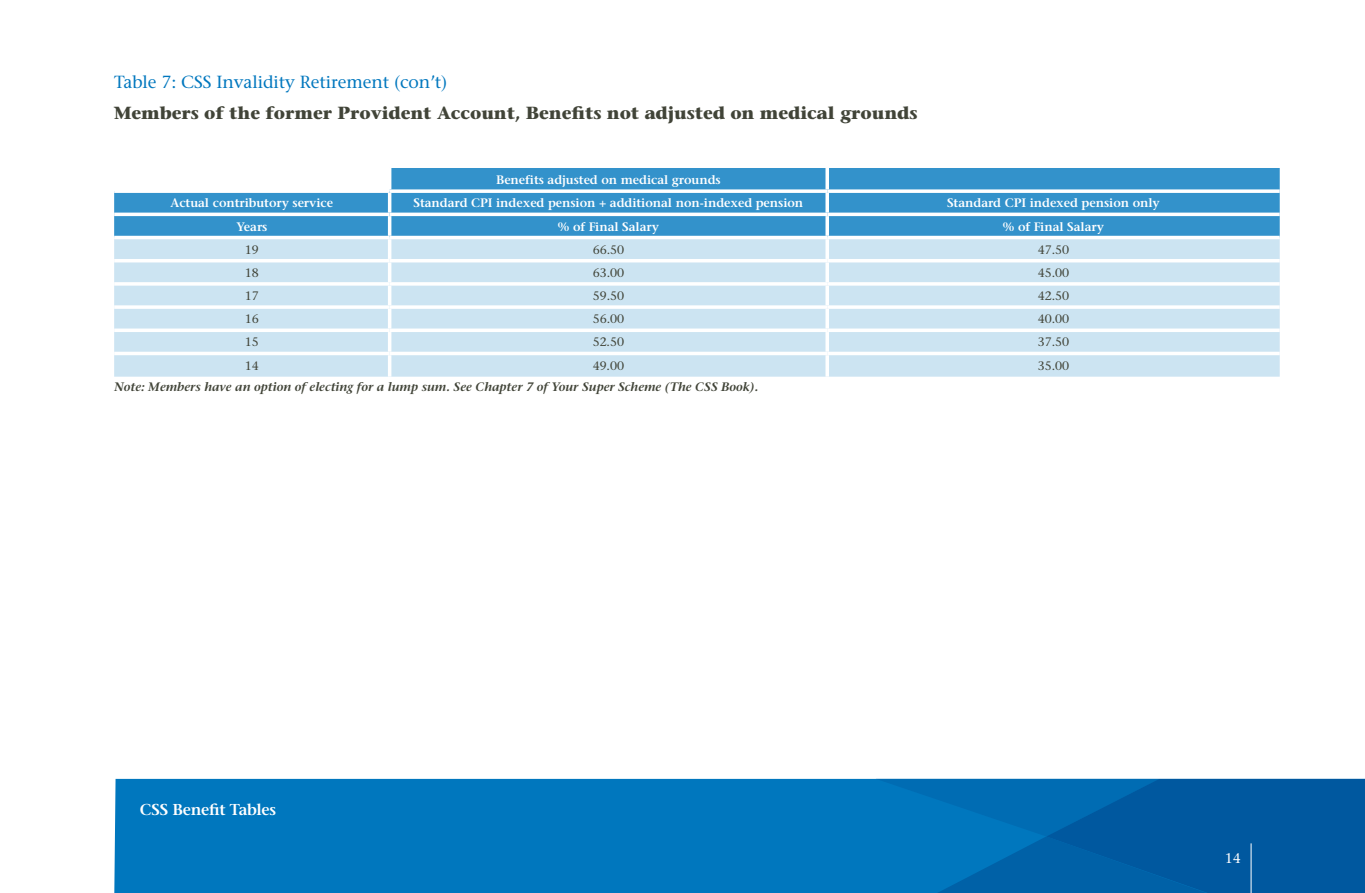
<style>
.page{position:relative;width:1365px;height:893px;background:#fff}
.page>*{position:absolute;margin:0;border:0;box-sizing:border-box;transform-origin:0 0}
.t1{font:700 17.5px "Stone Serif";letter-spacing:-.005em;color:#414438}
.t2{font:17.5px "Stone Serif";letter-spacing:-.005em;color:#0077be}
.t3{font:600 15.75px "Stone Serif";letter-spacing:-.015em;color:#fff}
.t4{font:14px "Stone Serif";color:#fff}
.t5{font:600 12.25px "Stone Serif";letter-spacing:-.005em;color:#fff}
.t6{font:italic 600 12.25px "Stone Serif";letter-spacing:-.005em;color:#414438}
.t7{font:12.25px "Stone Serif";letter-spacing:-.005em;color:#414438}
</style>
<div class="page">
<div style="left:114px;top:779px;width:761px;height:114px;background:#0077be"></div>
<svg style="left:875px;top:779px;width:489px;height:114px"></svg>
<hr style="left:1250px;top:843px;width:1px;height:50px;background:#fff">
<svg style="left:114px;top:168px;width:1165px;height:68px;fill:#3392cb"></svg>
<div style="left:114px;top:239px;width:1165px;height:138px;background:#cce4f2"></div>
<hr style="left:388px;top:168px;width:3px;height:21px;background:#fff">
<svg style="left:825px;top:168px;width:4px;height:21px"></svg>
<svg style="left:114px;top:189px;width:275px;height:4px"></svg>
<svg style="left:389px;top:189px;width:438px;height:4px"></svg>
<hr style="left:388px;top:193px;width:3px;height:20px;background:#fff">
<svg style="left:827px;top:189px;width:452px;height:4px"></svg>
<svg style="left:825px;top:193px;width:4px;height:20px"></svg>
<hr style="left:114px;top:213px;width:275px;height:3px;background:#fff">
<hr style="left:389px;top:213px;width:438px;height:3px;background:#fff">
<hr style="left:388px;top:216px;width:3px;height:20px;background:#fff">
<hr style="left:827px;top:213px;width:452px;height:3px;background:#fff">
<svg style="left:825px;top:216px;width:4px;height:20px"></svg>
<hr style="left:388px;top:239px;width:3px;height:20px;background:#fff">
<svg style="left:825px;top:239px;width:4px;height:20px"></svg>
<hr style="left:114px;top:259px;width:275px;height:3px;background:#fff">
<hr style="left:389px;top:259px;width:438px;height:3px;background:#fff">
<hr style="left:388px;top:262px;width:3px;height:20px;background:#fff">
<hr style="left:827px;top:259px;width:452px;height:3px;background:#fff">
<svg style="left:825px;top:262px;width:4px;height:20px"></svg>
<hr style="left:114px;top:282px;width:275px;height:4px;background:#f8fbfd">
<hr style="left:389px;top:282px;width:438px;height:4px;background:#f7fbfd">
<hr style="left:388px;top:286px;width:3px;height:19px;background:#fff">
<hr style="left:827px;top:282px;width:452px;height:4px;background:#f7fafc">
<svg style="left:825px;top:286px;width:4px;height:19px"></svg>
<hr style="left:114px;top:305px;width:275px;height:4px;background:#f8fafd">
<hr style="left:389px;top:305px;width:438px;height:4px;background:#f7fafd">
<hr style="left:388px;top:309px;width:3px;height:20px;background:#fff">
<hr style="left:827px;top:305px;width:452px;height:4px;background:#f7fafd">
<svg style="left:825px;top:309px;width:4px;height:20px"></svg>
<hr style="left:114px;top:329px;width:275px;height:3px;background:#fff">
<hr style="left:389px;top:329px;width:438px;height:3px;background:#fff">
<hr style="left:388px;top:332px;width:3px;height:20px;background:#fff">
<hr style="left:827px;top:329px;width:452px;height:3px;background:#fff">
<svg style="left:825px;top:332px;width:4px;height:20px"></svg>
<hr style="left:114px;top:352px;width:275px;height:3px;background:#fff">
<hr style="left:389px;top:352px;width:438px;height:3px;background:#fff">
<hr style="left:388px;top:355px;width:3px;height:22px;background:#fff">
<hr style="left:827px;top:352px;width:452px;height:3px;background:#fff">
<svg style="left:825px;top:355px;width:4px;height:22px"></svg>
<h1 class="t2" style="left:114px;top:71px;width:335px">Table 7: CSS Invalidity Retirement (con’t)</h1>
<h1 class="t1" style="left:114px;top:102px;width:804px">Members of the former Provident Account, Benefits not adjusted on medical grounds</h1>
<p class="t5" style="left:496px;top:173px;width:226px">Benefits adjusted on medical grounds</p>
<p class="t5" style="left:170px;top:196px;width:164px">Actual contributory service</p>
<p class="t5" style="left:413px;top:196px;width:391px">Standard CPI indexed pension + additional non-indexed pension</p>
<p class="t5" style="left:947px;top:196px;width:214px">Standard CPI indexed pension only</p>
<p class="t5" style="left:236px;top:219px;width:32px">Years</p>
<p class="t5" style="left:558px;top:219px;width:103px">% of Final Salary</p>
<p class="t5" style="left:1002px;top:219px;width:103px">% of Final Salary</p>
<p class="t7" style="left:245px;top:242px;width:16px">19</p>
<p class="t7" style="left:592px;top:242px;width:33px">66.50</p>
<p class="t7" style="left:1037px;top:242px;width:33px">47.50</p>
<p class="t7" style="left:245px;top:265px;width:16px">18</p>
<p class="t7" style="left:592px;top:265px;width:33px">63.00</p>
<p class="t7" style="left:1037px;top:265px;width:33px">45.00</p>
<p class="t7" style="left:245px;top:289px;width:16px">17</p>
<p class="t7" style="left:592px;top:289px;width:33px">59.50</p>
<p class="t7" style="left:1037px;top:289px;width:33px">42.50</p>
<p class="t7" style="left:245px;top:312px;width:16px">16</p>
<p class="t7" style="left:592px;top:312px;width:33px">56.00</p>
<p class="t7" style="left:1037px;top:312px;width:33px">40.00</p>
<p class="t7" style="left:245px;top:335px;width:16px">15</p>
<p class="t7" style="left:592px;top:335px;width:33px">52.50</p>
<p class="t7" style="left:1037px;top:335px;width:33px">37.50</p>
<p class="t7" style="left:245px;top:358px;width:16px">14</p>
<p class="t7" style="left:592px;top:358px;width:33px">49.00</p>
<p class="t7" style="left:1037px;top:358px;width:33px">35.00</p>
<p class="t6" style="left:114px;top:379px;width:646px">Note: Members have an option of electing for a lump sum. See Chapter 7 of Your Super Scheme (The CSS Book).</p>
<p class="t3" style="left:140px;top:800px;width:138px">CSS Benefit Tables</p>
<p class="t4" style="left:1224px;top:850px;width:18px">14</p>
</div>
